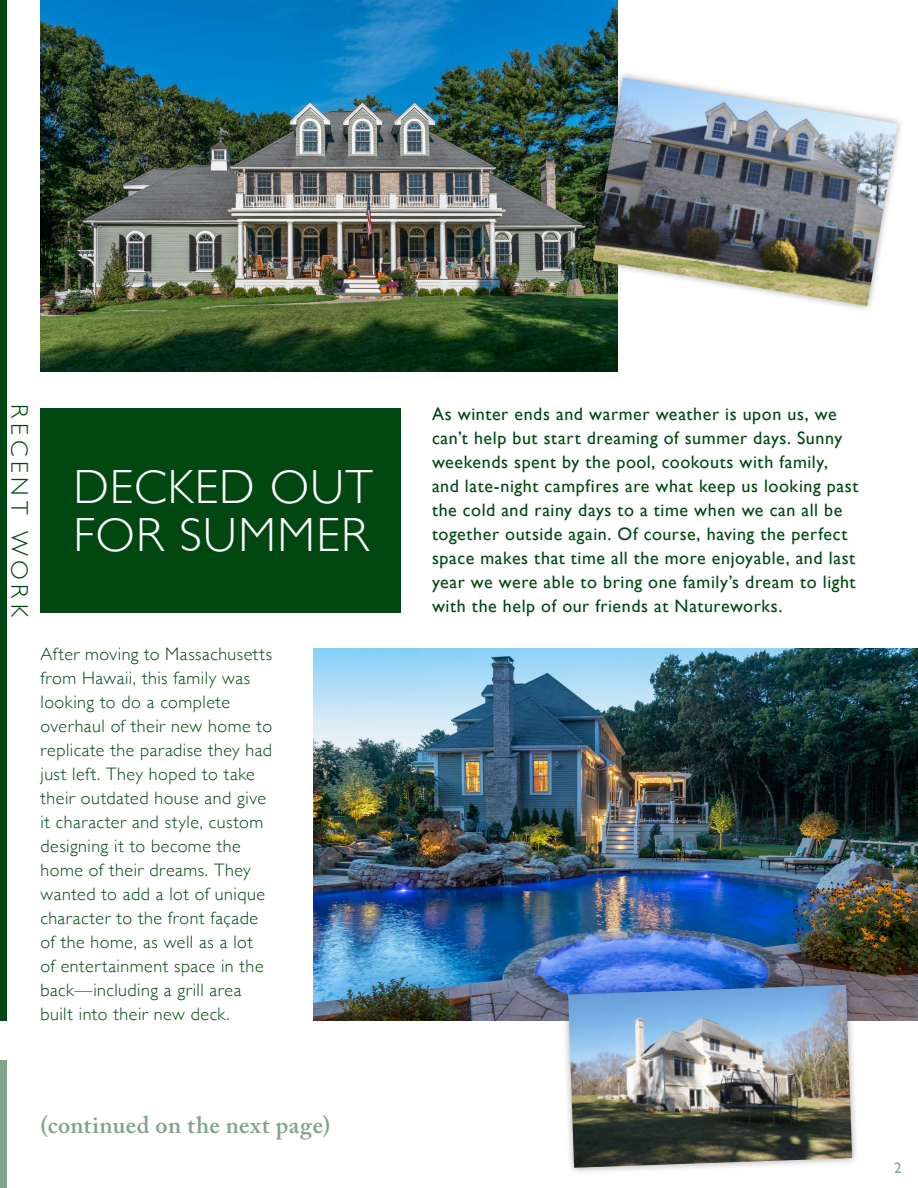
<style>
.page{position:relative;width:918px;height:1188px;background:#fff}
.page>*{position:absolute;margin:0;border:0;box-sizing:border-box;transform-origin:0 0}
.t1{font:300 48px/48px "Gill Sans";letter-spacing:.025em;color:#fff}
.t2{font:600 24px "Adobe Caslon Pro";letter-spacing:.02em;color:#80a389}
.t3{font:300 24px "Gill Sans";letter-spacing:.205em;color:#004712}
.t4{font:18px/24px "Gill Sans";letter-spacing:.03em;color:#004712}
.t5{font:300 18px/24px "Gill Sans";letter-spacing:.03em;color:#004712}
.t6{font:15px "Gill Sans";color:#80a389}
</style>
<div class="page">
<div style="left:0;top:1061px;width:7px;height:127px;background:#80a389"></div>
<div style="left:0;top:0;width:7px;height:1020px;background:#004712"></div>
<img style="left:40px;top:0;width:577px;height:371px">
<img style="left:313px;top:648px;width:605px;height:372px">
<div style="left:561px;top:978px;width:298px;height:197px;background:#231f20;opacity:.4"></div>
<img style="left:568px;top:985px;width:284px;height:183px">
<div style="left:40px;top:408px;width:361px;height:204px;background:#004712"></div>
<div style="left:586px;top:70px;width:319px;height:243px;background:#231f20;opacity:.4"></div>
<img style="left:593px;top:78px;width:305px;height:228px">
<h2 class="t3" style="left:38px;top:404px;width:214px;rotate:90deg">RECENT WORK</h2>
<p class="t4" style="left:432px;top:402px;width:428px">As winter ends and warmer weather is upon us, we can’t help but start dreaming of summer days. Sunny weekends spent by the pool, cookouts with family, and late-night campfires are what keep us looking past the cold and rainy days to a time when we can all be together outside again. Of course, having the perfect space makes that time all the more enjoyable, and last year we were able to bring one family’s dream to light with the help of our friends at Natureworks.</p>
<p class="t5" style="left:40px;top:642px;width:233px">After moving to Massachusetts from Hawaii, this family was looking to do a complete overhaul of their new home to replicate the paradise they had just left. They hoped to take their outdated house and give it character and style, custom designing it to become the home of their dreams. They wanted to add a lot of unique character to the front façade of the home, as well as a lot<br>of entertainment space in the back—including a grill area built into their new deck.</p>
<h1 class="t1" style="left:73px;top:461px;width:301px">DECKED OUT<br>FOR SUMMER</h1>
<h2 class="t2" style="left:40px;top:1111px;width:292px">(continued on the next page)</h2>
<p class="t6" style="left:894px;top:1159px;width:9px">2</p>
</div>
